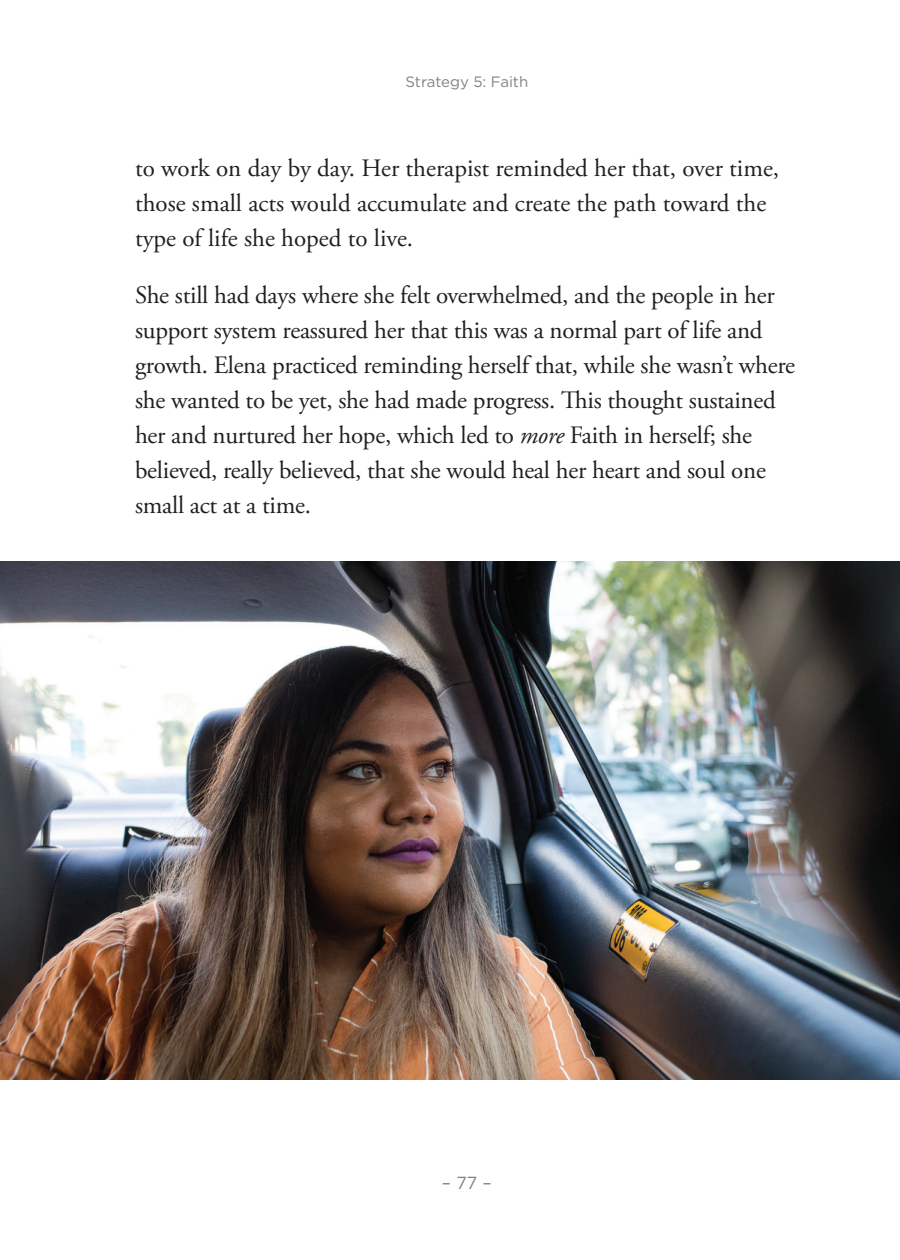
<style>
.page{position:relative;width:900px;height:1260px;background:#fff}
.page>*{position:absolute;margin:0;border:0;box-sizing:border-box;transform-origin:0 0}
.t1{font:25px/35px "Adobe Garamond Pro";letter-spacing:-.01em;color:#231f20}
.t2{font:17.5px "Gotham";color:#808285}
.t3{font:15px "Gotham";color:#808285}
.s1{font-style:italic}
</style>
<div class="page">
<img style="left:0;top:562px;width:900px;height:517px">
<p class="t3" style="left:405px;top:72px;width:124px">Strategy 5: Faith</p>
<p class="t1" style="left:135px;top:151px;width:646px">to work on day by day. Her therapist reminded her that, over time, those small acts would accumulate and create the path toward the type of life she hoped to live.</p>
<p class="t1" style="left:135px;top:279px;width:662px">She still had days where she felt overwhelmed, and the people in her support system reassured her that this was a normal part of life and growth. Elena practiced reminding herself that, while she wasn’t where she wanted to be yet, she had made progress. This thought sustained her and nurtured her hope, which led to <span class="s1">more</span> Faith in herself; she believed, really believed, that she would heal her heart and soul one small act at a time.</p>
<p class="t2" style="left:442px;top:1172px;width:51px">– 77 –</p>
</div>
